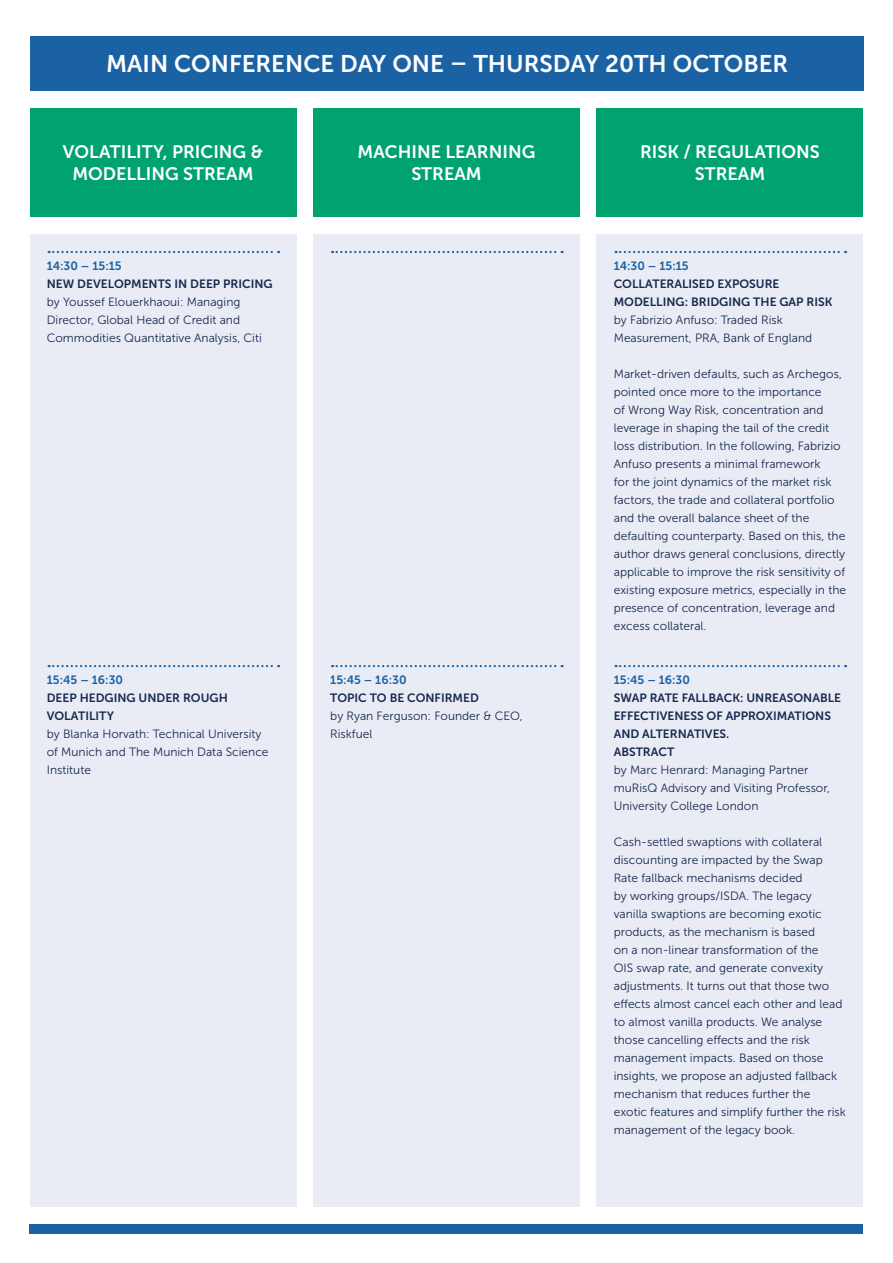
<style>
.page{position:relative;width:893px;height:1263px;background:#fff}
.page>*{position:absolute;margin:0;border:0;box-sizing:border-box;transform-origin:0 0}
.t1{font:24px "Museo Sans 700";color:#fff}
.t2{font:18px/22.5px "Museo Sans 700";color:#fff;text-align:center}
.t3{font:12px/18px "Museo Sans 300";color:#17294e}
.t4{font:12px/18px "Museo Sans 700";color:#17294e}
.t5{font:12px "Museo Sans 700";color:#1a62a3}
</style>
<div class="page">
<div style="left:313px;top:234px;width:267px;height:972px;background:#e9ecf5"></div>
<div style="left:597px;top:234px;width:266px;height:972px;background:#e9ecf5"></div>
<div style="left:31px;top:36px;width:833px;height:54px;background:#1a62a3"></div>
<div style="left:30px;top:234px;width:266px;height:972px;background:#e9ecf5"></div>
<div style="left:30px;top:108px;width:266px;height:108px;background:#00a370"></div>
<div style="left:597px;top:108px;width:266px;height:108px;background:#00a370"></div>
<div style="left:313px;top:108px;width:267px;height:108px;background:#00a370"></div>
<svg style="left:49px;top:251px;width:230px;height:2px"></svg>
<svg style="left:49px;top:665px;width:230px;height:2px"></svg>
<svg style="left:332px;top:251px;width:231px;height:2px"></svg>
<svg style="left:332px;top:665px;width:231px;height:2px"></svg>
<svg style="left:616px;top:251px;width:230px;height:2px"></svg>
<svg style="left:616px;top:665px;width:230px;height:2px"></svg>
<div style="left:30px;top:1224px;width:833px;height:9px;background:#1a62a3"></div>
<p class="t1" style="left:106px;top:50px;width:684px">MAIN CONFERENCE DAY ONE – THURSDAY 20TH OCTOBER</p>
<p class="t2" style="left:63px;top:140px;width:202px">VOLATILITY, PRICING &amp;<br>MODELLING STREAM</p>
<p class="t2" style="left:640px;top:140px;width:181px">RISK / REGULATIONS<br>STREAM</p>
<p class="t2" style="left:358px;top:140px;width:179px">MACHINE LEARNING<br>STREAM</p>
<p class="t5" style="left:47px;top:259px;width:77px">14:30 – 15:15</p>
<p class="t4" style="left:47px;top:275px;width:227px">NEW DEVELOPMENTS IN DEEP PRICING</p>
<p class="t3" style="left:47px;top:293px;width:217px">by Youssef Elouerkhaoui: Managing<br>Director, Global Head of Credit and<br>Commodities Quantitative Analysis, Citi</p>
<p class="t5" style="left:47px;top:673px;width:78px">15:45 – 16:30</p>
<p class="t4" style="left:47px;top:689px;width:183px">DEEP HEDGING UNDER ROUGH<br>VOLATILITY</p>
<p class="t3" style="left:47px;top:725px;width:223px">by Blanka Horvath: Technical University of Munich and The Munich Data Science<br>Institute</p>
<p class="t5" style="left:330px;top:673px;width:78px">15:45 – 16:30</p>
<p class="t4" style="left:330px;top:689px;width:150px">TOPIC TO BE CONFIRMED</p>
<p class="t3" style="left:330px;top:707px;width:194px">by Ryan Ferguson: Founder &amp; CEO,<br>Riskfuel</p>
<p class="t5" style="left:614px;top:259px;width:77px">14:30 – 15:15</p>
<p class="t4" style="left:614px;top:275px;width:220px">COLLATERALISED EXPOSURE<br>MODELLING: BRIDGING THE GAP RISK</p>
<p class="t3" style="left:614px;top:311px;width:200px">by Fabrizio Anfuso: Traded Risk<br>Measurement, PRA, Bank of England</p>
<p class="t3" style="left:614px;top:365px;width:234px">Market-driven defaults, such as Archegos, pointed once more to the importance<br>of Wrong Way Risk, concentration and leverage in shaping the tail of the credit loss distribution. In the following, Fabrizio Anfuso presents a minimal framework<br>for the joint dynamics of the market risk factors, the trade and collateral portfolio and the overall balance sheet of the defaulting counterparty. Based on this, the author draws general conclusions, directly applicable to improve the risk sensitivity of existing exposure metrics, especially in the presence of concentration, leverage and excess collateral.</p>
<p class="t5" style="left:614px;top:673px;width:78px">15:45 – 16:30</p>
<p class="t4" style="left:614px;top:689px;width:229px">SWAP RATE FALLBACK: UNREASONABLE<br>EFFECTIVENESS OF APPROXIMATIONS<br>AND ALTERNATIVES.</p>
<p class="t4" style="left:614px;top:743px;width:62px">ABSTRACT</p>
<p class="t3" style="left:614px;top:761px;width:218px">by Marc Henrard: Managing Partner muRisQ Advisory and Visiting Professor,<br>University College London</p>
<p class="t3" style="left:614px;top:833px;width:234px">Cash-settled swaptions with collateral discounting are impacted by the Swap Rate fallback mechanisms decided<br>by working groups/ISDA. The legacy vanilla swaptions are becoming exotic products, as the mechanism is based<br>on a non-linear transformation of the<br>OIS swap rate, and generate convexity adjustments. It turns out that those two effects almost cancel each other and lead to almost vanilla products. We analyse those cancelling effects and the risk management impacts. Based on those insights, we propose an adjusted fallback mechanism that reduces further the exotic features and simplify further the risk management of the legacy book.</p>
</div>
